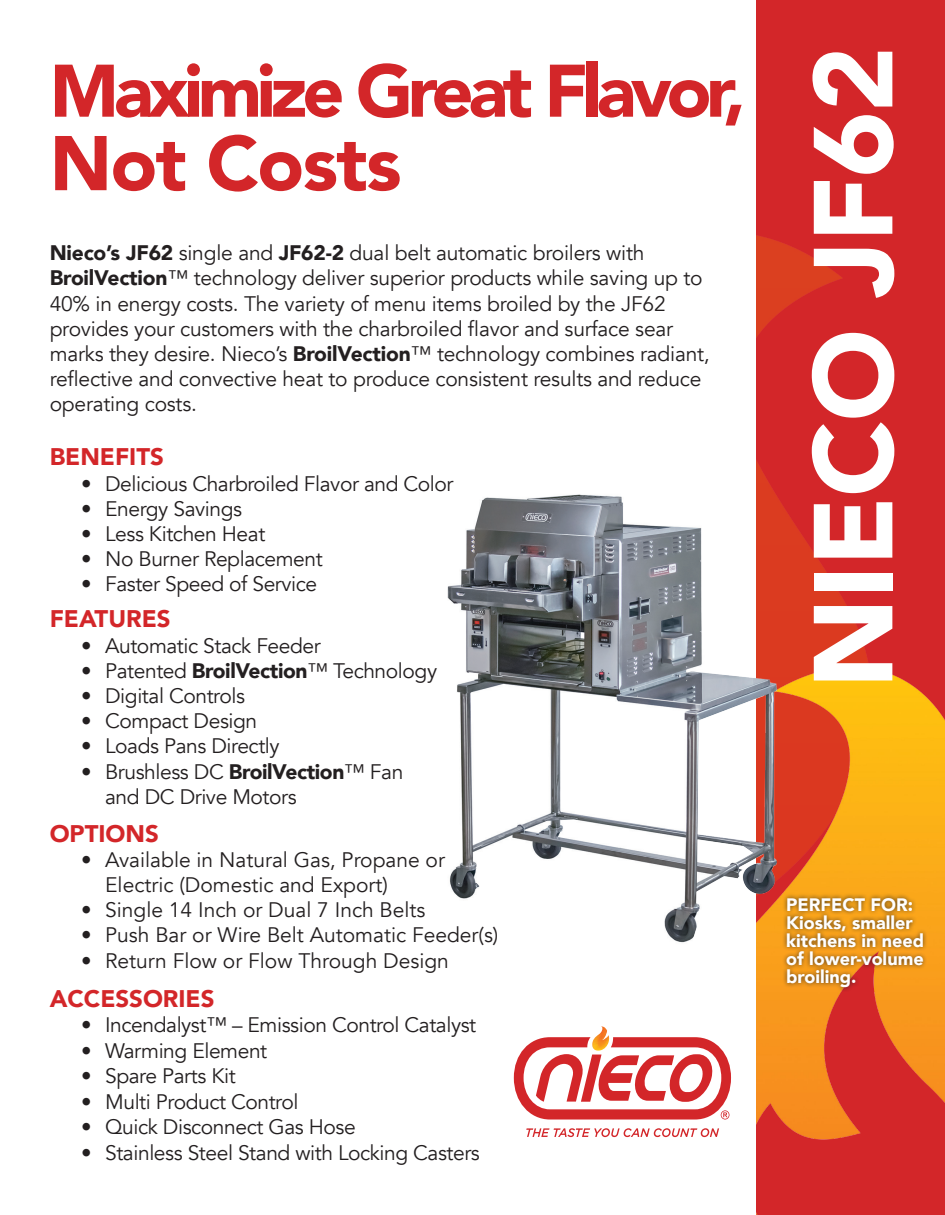
<style>
.page{position:relative;width:945px;height:1215px;background:#fff}
.page>*{position:absolute;margin:0;border:0;box-sizing:border-box;transform-origin:0 0}
.t1{font:900 111px "Avenir";letter-spacing:-.005em;color:#fff}
.t2{font:900 76.5px "Avenir";letter-spacing:-.02em;color:#d32629}
.t3{font:900 73.5px "Avenir";letter-spacing:-.07em;color:#d32629}
.t4{font:900 24px "Avenir";color:#d32629}
.t5{font:21px/25.2px "Avenir";letter-spacing:-.01em;color:#231f20}
.t6{font:900 18px/18px "Avenir";color:#fff}
.s1{font-weight:900}
</style>
<div class="page">
<img style="left:756px;top:0;width:189px;height:652px">
<img style="left:756px;top:652px;width:189px;height:563px">
<svg style="left:526px;top:1128px;width:193px;height:9px"></svg>
<svg style="left:514px;top:1027px;width:217px;height:93px"></svg>
<img style="left:447px;top:492px;width:330px;height:456px">
<div style="left:782px;top:893px;width:146px;height:99px;background:#231f20;opacity:.75"></div>
<p class="t3" style="left:50px;top:28px;width:698px">Maximize Great Flavor,</p>
<p class="t2" style="left:50px;top:98px;width:353px">Not Costs</p>
<p class="t5" style="left:50px;top:241px;width:596px"><span class="s1">Nieco’s JF62</span> single and <span class="s1">JF62-2</span> dual belt automatic broilers with</p>
<p class="t5" style="left:50px;top:266px;width:662px"><span class="s1">BroilVection</span>™ technology deliver superior products while saving up to 40% in energy costs. The variety of menu items broiled by the JF62 provides your customers with the charbroiled flavor and surface sear marks they desire. Nieco’s <span class="s1">BroilVection</span>™ technology combines radiant, reflective and convective heat to produce consistent results and reduce operating costs.</p>
<p class="t4" style="left:50px;top:436px;width:116px">BENEFITS</p>
<p class="t5" style="left:81px;top:471px;width:374px">• Delicious Charbroiled Flavor and Color</p>
<p class="t5" style="left:81px;top:496px;width:162px">• Energy Savings</p>
<p class="t5" style="left:81px;top:522px;width:186px">• Less Kitchen Heat</p>
<p class="t5" style="left:81px;top:547px;width:243px">• No Burner Replacement</p>
<p class="t5" style="left:81px;top:572px;width:238px">• Faster Speed of Service</p>
<p class="t4" style="left:50px;top:598px;width:122px">FEATURES</p>
<p class="t5" style="left:81px;top:633px;width:241px">• Automatic Stack Feeder</p>
<p class="t5" style="left:81px;top:658px;width:357px">• Patented <span class="s1">BroilVection</span>™ Technology</p>
<p class="t5" style="left:81px;top:684px;width:165px">• Digital Controls</p>
<p class="t5" style="left:81px;top:709px;width:178px">• Compact Design</p>
<p class="t5" style="left:81px;top:734px;width:200px">• Loads Pans Directly</p>
<p class="t5" style="left:81px;top:759px;width:324px">• Brushless DC <span class="s1">BroilVection</span>™ Fan</p>
<p class="t5" style="left:105px;top:784px;width:193px">and DC Drive Motors</p>
<p class="t4" style="left:50px;top:813px;width:111px">OPTIONS</p>
<p class="t5" style="left:81px;top:847px;width:365px">• Available in Natural Gas, Propane or</p>
<p class="t5" style="left:105px;top:873px;width:284px">Electric (Domestic and Export)</p>
<p class="t5" style="left:81px;top:898px;width:346px">• Single 14 Inch or Dual 7 Inch Belts</p>
<p class="t5" style="left:81px;top:923px;width:419px">• Push Bar or Wire Belt Automatic Feeder(s)</p>
<p class="t5" style="left:81px;top:948px;width:369px">• Return Flow or Flow Through Design</p>
<p class="t4" style="left:50px;top:978px;width:166px">ACCESSORIES</p>
<p class="t5" style="left:81px;top:1013px;width:397px">• Incendalyst™ – Emission Control Catalyst</p>
<p class="t5" style="left:81px;top:1038px;width:188px">• Warming Element</p>
<p class="t5" style="left:81px;top:1064px;width:156px">• Spare Parts Kit</p>
<p class="t5" style="left:81px;top:1089px;width:219px">• Multi Product Control</p>
<p class="t5" style="left:81px;top:1115px;width:276px">• Quick Disconnect Gas Hose</p>
<p class="t5" style="left:81px;top:1140px;width:400px">• Stainless Steel Stand with Locking Casters</p>
<p class="t1" style="left:759px;top:688px;width:644px;rotate:-90deg">NIECO JF62</p>
<p class="t6" style="left:786px;top:895px;width:128px">PERFECT FOR:</p>
<p class="t6" style="left:786px;top:913px;width:140px">Kiosks, smaller kitchens in need of lower-volume broiling.</p>
</div>
